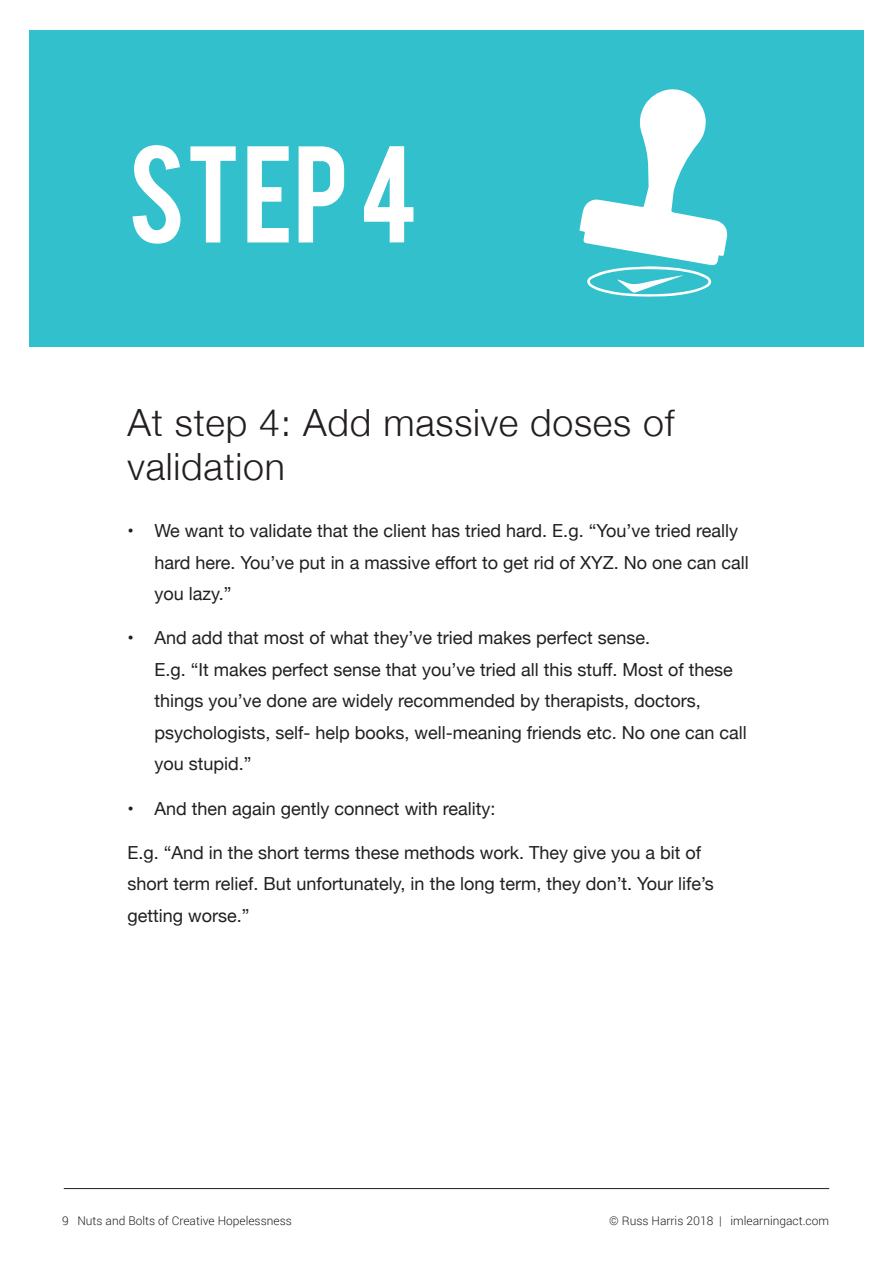
<style>
.page{position:relative;width:893px;height:1263px;background:#fff}
.page>*{position:absolute;margin:0;border:0;box-sizing:border-box;transform-origin:0 0}
.t1{font:108px "Bebas";color:#fff}
.t2{font:300 37.5px/43.5px "Helvetica Neue";letter-spacing:.02em;color:#231f20}
.t3{font:18px/31.5px "Helvetica Neue";color:#231f20}
.t4{font:300 12px "Roboto";color:#231f20}
</style>
<div class="page">
<hr style="left:64px;top:1188px;width:765px;height:1px;background:#231f20">
<div style="left:30px;top:30px;width:834px;height:317px;background:#31c0cc"></div>
<svg style="left:579px;top:89px;width:149px;height:208px"></svg>
<h1 class="t1" style="left:128px;top:116px;width:292px">STEP 4</h1>
<h2 class="t2" style="left:128px;top:398px;width:548px">At step 4: Add massive doses of validation</h2>
<p class="t3" style="left:155px;top:516px;width:596px;text-indent:-27px">• We want to validate that the client has tried hard. E.g. “You’ve tried really hard here. You’ve put in a massive effort to get rid of XYZ. No one can call you lazy.”</p>
<p class="t3" style="left:155px;top:623px;width:594px;text-indent:-27px">• And add that most of what they’ve tried makes perfect sense.<br>E.g. “It makes perfect sense that you’ve tried all this stuff. Most of these things you’ve done are widely recommended by therapists, doctors, psychologists, self- help books, well-meaning friends etc. No one can call you stupid.”</p>
<p class="t3" style="left:128px;top:793px;width:370px">• And then again gently connect with reality:</p>
<p class="t3" style="left:128px;top:838px;width:588px">E.g. “And in the short terms these methods work. They give you a bit of short term relief. But unfortunately, in the long term, they don’t. Your life’s getting worse.”</p>
<p class="t4" style="left:62px;top:1212px;width:231px">9 Nuts and Bolts of Creative Hopelessness</p>
<p class="t4" style="left:609px;top:1212px;width:221px">© Russ Harris 2018 | imlearningact.com</p>
</div>
